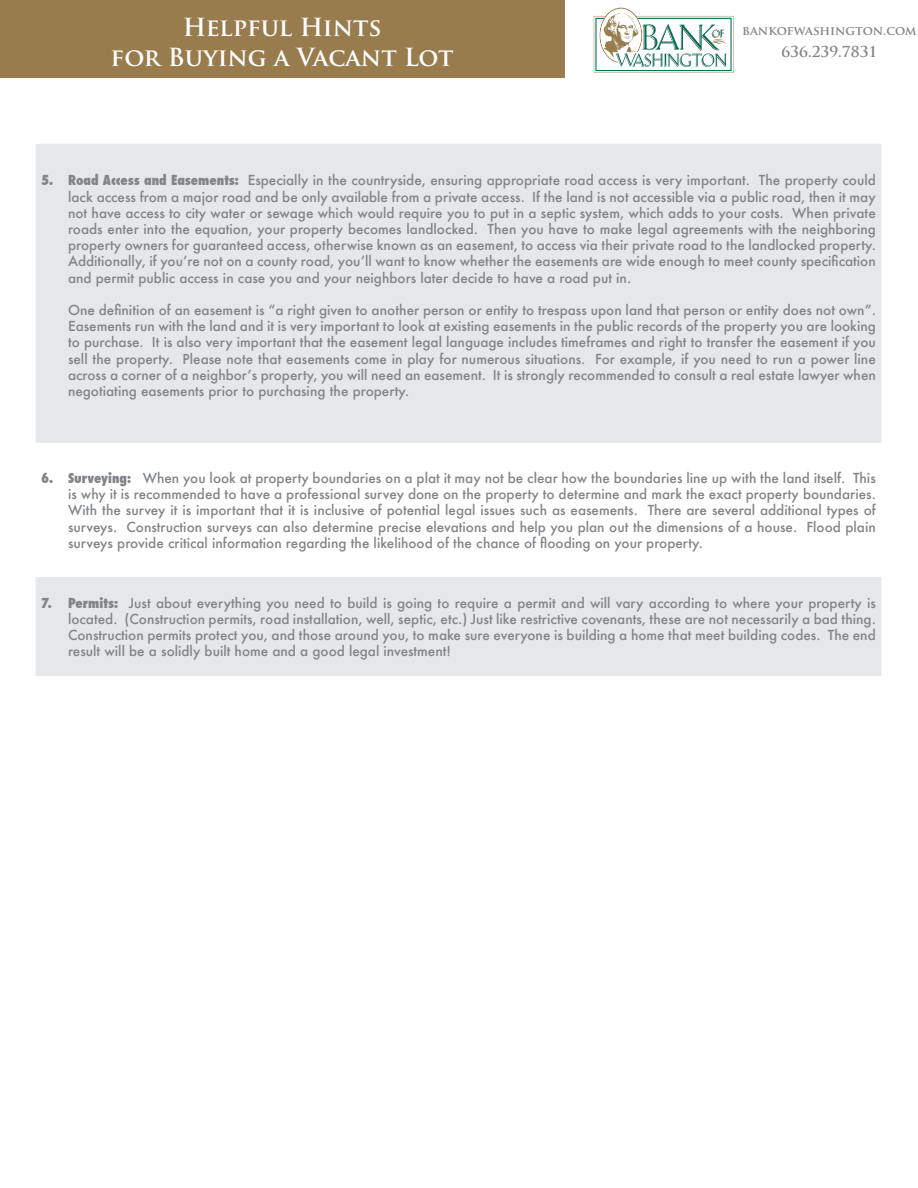
<style>
.page{position:relative;width:918px;height:1188px;background:#fff}
.page>*{position:absolute;margin:0;border:0;box-sizing:border-box;transform-origin:0 0}
.t1{font:700 24.3px/29.1px "Trajan Pro";color:#fff;text-align:center}
.t2{font:700 14.7px "Trajan Pro";color:#828487}
.t3{font:500 13.5px/16.2px "Futura";color:#828487;text-align:justify}
.t4{font:700 12.45px "Trajan Pro";color:#828487}
.s1{font-weight:800;font-stretch:condensed}
</style>
<div class="page">
<div style="left:0;top:0;width:564px;height:77px;background:#987c4d"></div>
<svg style="left:594px;top:8px;width:140px;height:65px"></svg>
<div style="left:36px;top:144px;width:845px;height:532px;background:#e6e7e8"></div>
<div style="left:36px;top:443px;width:845px;height:134px;background:#fff"></div>
<h1 class="t1" style="left:111px;top:13px;width:344px">Helpful Hints<br>for Buying a Vacant Lot</h1>
<p class="t4" style="left:742px;top:23px;width:176px">bankofwashington.com</p>
<p class="t2" style="left:781px;top:43px;width:97px">636.239.7831</p>
<p class="t3" style="left:68px;top:172px;width:809px;text-indent:-27px"><span class="s1">5. Road Access and Easements:</span> Especially in the countryside, ensuring appropriate road access is very important. The property could lack access from a major road and be only available from a private access. If the land is not accessible via a public road, then it may not have access to city water or sewage which would require you to put in a septic system, which adds to your costs. When private roads enter into the equation, your property becomes landlocked. Then you have to make legal agreements with the neighboring property owners for guaranteed access, otherwise known as an easement, to access via their private road to the landlocked property.<br>Additionally, if you’re not on a county road, you’ll want to know whether the easements are wide enough to meet county specification and permit public access in case you and your neighbors later decide to have a road put in.</p>
<p class="t3" style="left:68px;top:302px;width:809px">One definition of an easement is “a right given to another person or entity to trespass upon land that person or entity does not own”.<br>Easements run with the land and it is very important to look at existing easements in the public records of the property you are looking to purchase. It is also very important that the easement legal language includes timeframes and right to transfer the easement if you sell the property. Please note that easements come in play for numerous situations. For example, if you need to run a power line across a corner of a neighbor’s property, you will need an easement. It is strongly recommended to consult a real estate lawyer when negotiating easements prior to purchasing the property.</p>
<p class="t3" style="left:68px;top:470px;width:809px;text-indent:-27px"><span class="s1">6. Surveying:</span> When you look at property boundaries on a plat it may not be clear how the boundaries line up with the land itself. This is why it is recommended to have a professional survey done on the property to determine and mark the exact property boundaries.<br>With the survey it is important that it is inclusive of potential legal issues such as easements. There are several additional types of surveys. Construction surveys can also determine precise elevations and help you plan out the dimensions of a house. Flood plain surveys provide critical information regarding the likelihood of the chance of flooding on your property.</p>
<p class="t3" style="left:68px;top:594px;width:809px;text-indent:-27px"><span class="s1">7. Permits:</span> Just about everything you need to build is going to require a permit and will vary according to where your property is located. (Construction permits, road installation, well, septic, etc.) Just like restrictive covenants, these are not necessarily a bad thing.<br>Construction permits protect you, and those around you, to make sure everyone is building a home that meet building codes. The end result will be a solidly built home and a good legal investment!</p>
</div>
